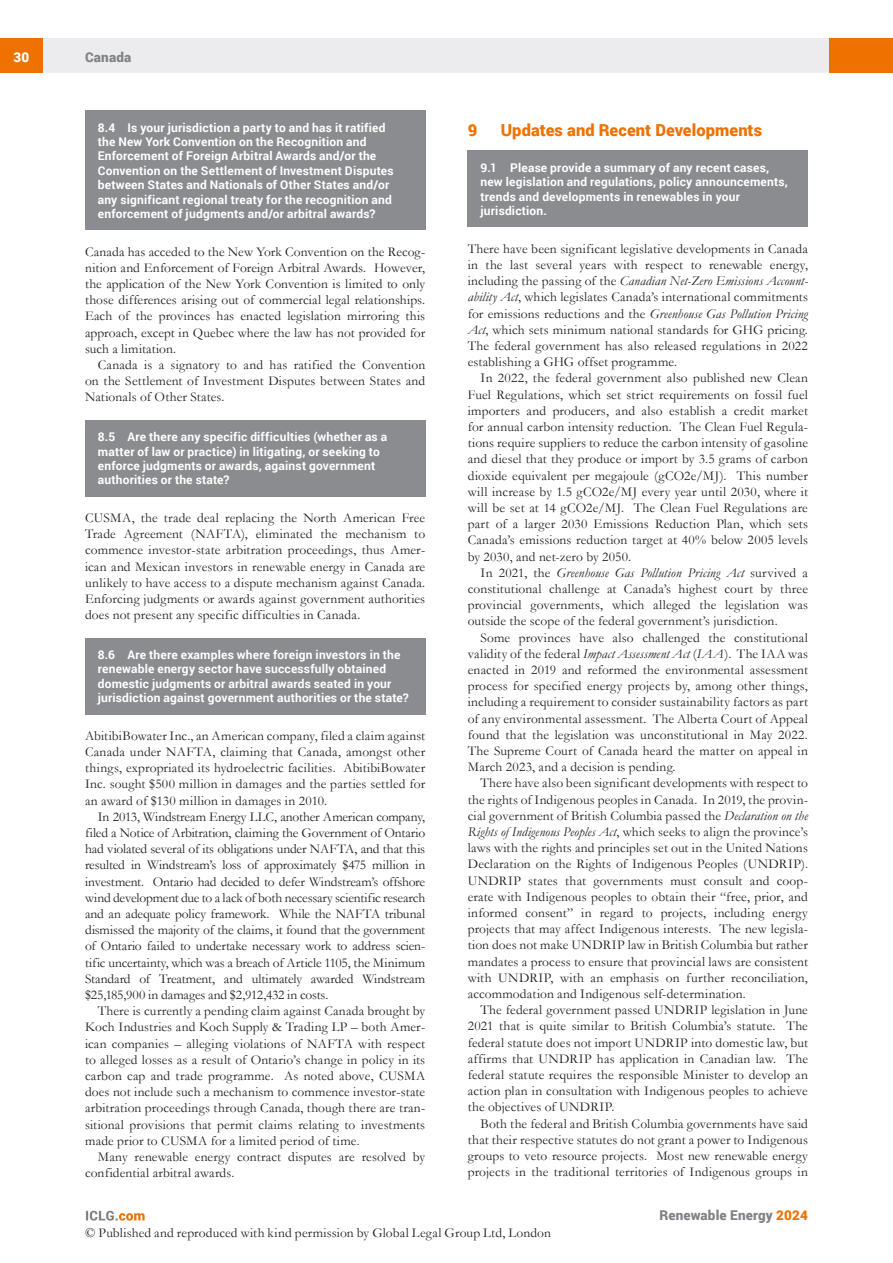
<style>
.page{position:relative;width:893px;height:1263px;background:#fff}
.page>*{position:absolute;margin:0;border:0;box-sizing:border-box;transform-origin:0 0}
.MS_Heading{font:900 16.5px "Roboto";letter-spacing:.005em;color:#ef7100}
.MS_Body_Text_-_Secon{font:13.5px/16.2px "Garamond";letter-spacing:.01em;color:#231f20;text-align:justify}
.MS_Body_Text_-_First{font:13.5px/16.2px "Garamond";letter-spacing:.01em;color:#231f20;text-align:justify}
.t1{font:900 13.5px "Roboto";letter-spacing:.015em;color:#808285}
.t2{font:900 13.5px "Roboto";color:#fff}
.MS_-_Question{font:700 12px/14.4px "Roboto";letter-spacing:.015em;color:#fff}
.MS_-_Question_follow{font:700 12px/14.4px "Roboto";letter-spacing:.015em;color:#fff}
.s1{font-style:italic}
.s2{color:#ef7100}
</style>
<div class="page">
<div style="left:43px;top:38px;width:786px;height:34px;background:#ececee"></div>
<div style="left:0;top:38px;width:43px;height:34px;background:#ef7100"></div>
<div style="left:829px;top:38px;width:64px;height:34px;background:#ef7100"></div>
<svg style="left:86px;top:1211px;width:59px;height:9px"></svg>
<div style="left:468px;top:151px;width:340px;height:76px;background:#8a8c8f"></div>
<div style="left:85px;top:111px;width:340px;height:119px;background:#8a8c8f"></div>
<div style="left:85px;top:420px;width:340px;height:76px;background:#8a8c8f"></div>
<div style="left:85px;top:638px;width:340px;height:76px;background:#8a8c8f"></div>
<p class="t2" style="left:13px;top:48px;width:17px">30</p>
<p class="t1" style="left:85px;top:48px;width:48px">Canada</p>
<p class="MS_-_Question" style="left:98px;top:120px;width:297px">8.4 Is your jurisdiction a party to and has it ratified the New York Convention on the Recognition and Enforcement of Foreign Arbitral Awards and/or the Convention on the Settlement of Investment Disputes between States and Nationals of Other States and/or any significant regional treaty for the recognition and enforcement of judgments and/or arbitral awards?</p>
<p class="MS_Body_Text_-_First" style="left:85px;top:243px;width:342px">Canada has acceded to the New York Convention on the Recog&shy;nition and Enforcement of Foreign Arbitral Awards. However, the application of the New York Convention is limited to only those differences arising out of commercial legal relationships.<br>Each of the provinces has enacted legislation mirroring this approach, except in Quebec where the law has not provided for such a limitation.</p>
<p class="MS_Body_Text_-_Secon" style="left:85px;top:356px;width:342px;text-indent:13px">Canada is a signatory to and has ratified the Convention on the Settlement of Investment Disputes between States and Nationals of Other States.</p>
<p class="MS_-_Question" style="left:98px;top:429px;width:291px">8.5 Are there any specific difficulties (whether as a matter of law or practice) in litigating, or seeking to enforce judgments or awards, against government authorities or the state?</p>
<p class="MS_Body_Text_-_First" style="left:85px;top:509px;width:342px">CUSMA, the trade deal replacing the North American Free Trade Agreement (NAFTA), eliminated the mechanism to commence investor-state arbitration proceedings, thus Amer&shy;ican and Mexican investors in renewable energy in Canada are unlikely to have access to a dispute mechanism against Canada.<br>Enforcing judgments or awards against government authorities does not present any specific difficulties in Canada.</p>
<p class="MS_-_Question" style="left:98px;top:647px;width:312px">8.6 Are there examples where foreign investors in the renewable energy sector have successfully obtained domestic judgments or arbitral awards seated in your jurisdiction against government authorities or the state?</p>
<p class="MS_Body_Text_-_First" style="left:85px;top:727px;width:342px">AbitibiBowater Inc., an American company, filed a claim against Canada under NAFTA, claiming that Canada, amongst other things, expropriated its hydroelectric facilities. AbitibiBowater Inc. sought $500 million in damages and the parties settled for an award of $130 million in damages in 2010.</p>
<p class="MS_Body_Text_-_Secon" style="left:85px;top:808px;width:342px;text-indent:13px">In 2013, Windstream Energy LLC, another American company, filed a Notice of Arbitration, claiming the Government of Ontario had violated several of its obligations under NAFTA, and that this resulted in Windstream’s loss of approximately $475 million in investment. Ontario had decided to defer Windstream’s offshore wind development due to a lack of both necessary scientific research and an adequate policy framework. While the NAFTA tribunal dismissed the majority of the claims, it found that the government of Ontario failed to undertake necessary work to address scien&shy;tific uncertainty, which was a breach of Article 1105, the Minimum Standard of Treatment, and ultimately awarded Windstream $25,185,900 in damages and $2,912,432 in costs.</p>
<p class="MS_Body_Text_-_Secon" style="left:85px;top:1002px;width:342px;text-indent:13px">There is currently a pending claim against Canada brought by Koch Industries and Koch Supply &amp; Trading LP – both Amer&shy;ican companies – alleging violations of NAFTA with respect to alleged losses as a result of Ontario’s change in policy in its carbon cap and trade programme. As noted above, CUSMA does not include such a mechanism to commence investor-state arbitration proceedings through Canada, though there are tran&shy;sitional provisions that permit claims relating to investments made prior to CUSMA for a limited period of time.</p>
<p class="MS_Body_Text_-_Secon" style="left:85px;top:1148px;width:342px;text-indent:13px">Many renewable energy contract disputes are resolved by confidential arbitral awards.</p>
<p class="MS_Heading" style="left:468px;top:119px;width:11px">9</p>
<p class="MS_Heading" style="left:501px;top:119px;width:263px">Updates and Recent Developments</p>
<p class="MS_-_Question_follow" style="left:480px;top:160px;width:309px">9.1 Please provide a summary of any recent cases, new legislation and regulations, policy announcements, trends and developments in renewables in your jurisdiction.</p>
<p class="MS_Body_Text_-_First" style="left:468px;top:240px;width:342px">There have been significant legislative developments in Canada in the last several years with respect to renewable energy, including the passing of the <span class="s1">Canadian Net-Zero Emissions Account&shy;ability Act</span>, which legislates Canada’s international commitments for emissions reductions and the <span class="s1">Greenhouse Gas Pollution Pricing Act</span>, which sets minimum national standards for GHG pricing.<br>The federal government has also released regulations in 2022 establishing a GHG offset programme.</p>
<p class="MS_Body_Text_-_Secon" style="left:468px;top:370px;width:342px;text-indent:13px">In 2022, the federal government also published new Clean Fuel Regulations, which set strict requirements on fossil fuel importers and producers, and also establish a credit market for annual carbon intensity reduction. The Clean Fuel Regula&shy;tions require suppliers to reduce the carbon intensity of gasoline and diesel that they produce or import by 3.5 grams of carbon dioxide equivalent per megajoule (gCO2e/MJ). This number will increase by 1.5 gCO2e/MJ every year until 2030, where it will be set at 14 gCO2e/MJ. The Clean Fuel Regulations are part of a larger 2030 Emissions Reduction Plan, which sets Canada’s emissions reduction target at 40% below 2005 levels by 2030, and net-zero by 2050.</p>
<p class="MS_Body_Text_-_Secon" style="left:468px;top:564px;width:342px;text-indent:13px">In 2021, the <span class="s1">Greenhouse Gas Pollution Pricing Act</span> survived a constitutional challenge at Canada’s highest court by three provincial governments, which alleged the legislation was outside the scope of the federal government’s jurisdiction.</p>
<p class="MS_Body_Text_-_Secon" style="left:468px;top:629px;width:342px;text-indent:13px">Some provinces have also challenged the constitutional validity of the federal <span class="s1">Impact Assessment Act</span> (<span class="s1">IAA</span>). The IAA was enacted in 2019 and reformed the environmental assessment process for specified energy projects by, among other things, including a requirement to consider sustainability factors as part of any environmental assessment. The Alberta Court of Appeal found that the legislation was unconstitutional in May 2022.<br>The Supreme Court of Canada heard the matter on appeal in March 2023, and a decision is pending.</p>
<p class="MS_Body_Text_-_Secon" style="left:468px;top:775px;width:342px;text-indent:13px">There have also been significant developments with respect to the rights of Indigenous peoples in Canada. In 2019, the provin&shy;cial government of British Columbia passed the <span class="s1">Declaration on the Rights of Indigenous Peoples Act</span>, which seeks to align the province’s laws with the rights and principles set out in the United Nations Declaration on the Rights of Indigenous Peoples (UNDRIP).<br>UNDRIP states that governments must consult and coop&shy;erate with Indigenous peoples to obtain their “free, prior, and informed consent” in regard to projects, including energy projects that may affect Indigenous interests. The new legisla&shy;tion does not make UNDRIP law in British Columbia but rather mandates a process to ensure that provincial laws are consistent with UNDRIP, with an emphasis on further reconciliation, accommodation and Indigenous self-determination.</p>
<p class="MS_Body_Text_-_Secon" style="left:468px;top:1001px;width:342px;text-indent:13px">The federal government passed UNDRIP legislation in June 2021 that is quite similar to British Columbia’s statute. The federal statute does not import UNDRIP into domestic law, but affirms that UNDRIP has application in Canadian law. The federal statute requires the responsible Minister to develop an action plan in consultation with Indigenous peoples to achieve the objectives of UNDRIP.</p>
<p class="MS_Body_Text_-_Secon" style="left:468px;top:1115px;width:342px;text-indent:13px">Both the federal and British Columbia governments have said that their respective statutes do not grant a power to Indigenous groups to veto resource projects. Most new renewable energy projects in the traditional territories of Indigenous groups in</p>
<p class="t1" style="left:659px;top:1206px;width:150px">Renewable Energy <span class="s2">2024</span></p>
<p class="MS_Body_Text_-_Secon" style="left:85px;top:1225px;width:467px">© Published and reproduced with kind permission by Global Legal Group Ltd, London</p>
</div>
